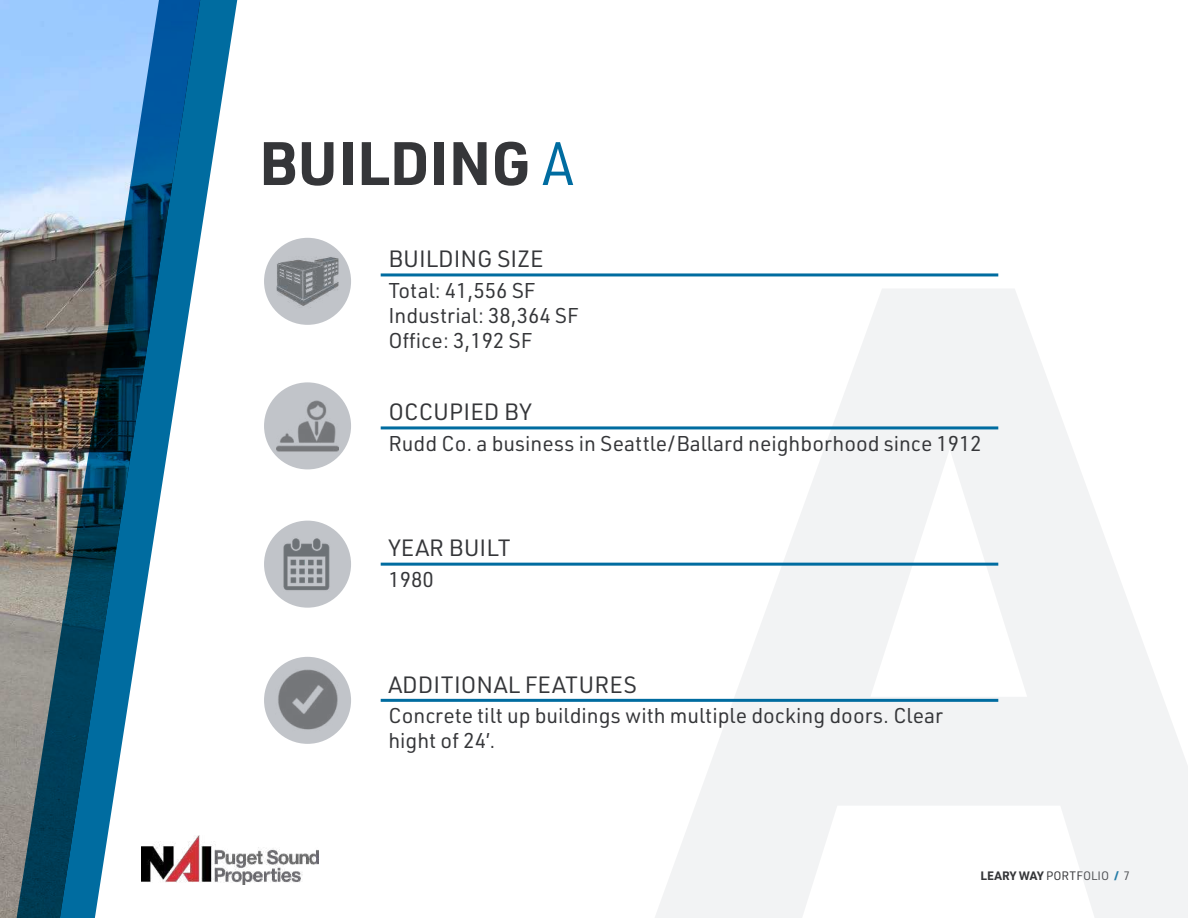
<style>
.page{position:relative;width:1188px;height:918px;background:#fff}
.page>*{position:absolute;margin:0;border:0;box-sizing:border-box;transform-origin:0 0}
.t1{font:700 60px "URWDIN";color:#353639}
.t2{font:23.1px "URWDIN";color:#353639}
.t3{font:21px/25.2px "URWDIN";color:#353639}
.t4{font:12px "URWDIN";color:#353639}
.s1{font-family:"URWDIN Semi Cond";font-weight:400;color:#006ca0}
.s2{font-weight:700}
.s3{font-weight:700;color:#006ca0}
</style>
<div class="page">
<img style="left:0;top:0;width:15px;height:918px">
<svg style="left:15px;top:0;width:223px;height:918px"></svg>
<hr style="left:381px;top:273px;width:617px;height:3px;background:#006ca0">
<hr style="left:381px;top:426px;width:617px;height:3px;background:#006ca0">
<hr style="left:381px;top:563px;width:617px;height:3px;background:#006ca0">
<hr style="left:381px;top:699px;width:617px;height:3px;background:#006ca0">
<div style="left:264px;top:238px;width:87px;height:87px;background:#c1c4c9;border-radius:50%"></div>
<img style="left:277px;top:257px;width:61px;height:51px">
<div style="left:264px;top:382px;width:87px;height:87px;background:#c1c4c9;border-radius:50%"></div>
<img style="left:276px;top:395px;width:63px;height:62px">
<div style="left:264px;top:521px;width:87px;height:87px;background:#c1c4c9;border-radius:50%"></div>
<img style="left:283px;top:538px;width:47px;height:53px">
<div style="left:264px;top:657px;width:87px;height:87px;background:#c1c4c9;border-radius:50%"></div>
<img style="left:275px;top:669px;width:65px;height:63px">
<img style="left:142px;top:836px;width:176px;height:48px">
<p class="t1" style="left:259px;top:122px;width:316px">BUILDING <span class="s1">A</span></p>
<p class="t2" style="left:388px;top:244px;width:157px">BUILDING SIZE</p>
<p class="t3" style="left:388px;top:277px;width:148px">Total: 41,556 SF</p>
<p class="t3" style="left:388px;top:302px;width:192px">Industrial: 38,364 SF</p>
<p class="t3" style="left:388px;top:327px;width:145px">Office: 3,192 SF</p>
<p class="t2" style="left:388px;top:397px;width:145px">OCCUPIED BY</p>
<p class="t3" style="left:388px;top:430px;width:595px">Rudd Co. a business in Seattle/Ballard neighborhood since 1912</p>
<p class="t2" style="left:388px;top:533px;width:124px">YEAR BUILT</p>
<p class="t3" style="left:388px;top:566px;width:47px">1980</p>
<p class="t2" style="left:388px;top:669px;width:250px">ADDITIONAL FEATURES</p>
<p class="t3" style="left:388px;top:702px;width:556px">Concrete tilt up buildings with multiple docking doors. Clear hight of 24’.</p>
<p class="t4" style="left:981px;top:868px;width:151px"><span class="s2">LEARY WAY</span> PORTFOLIO <span class="s3">/</span> 7</p>
</div>
